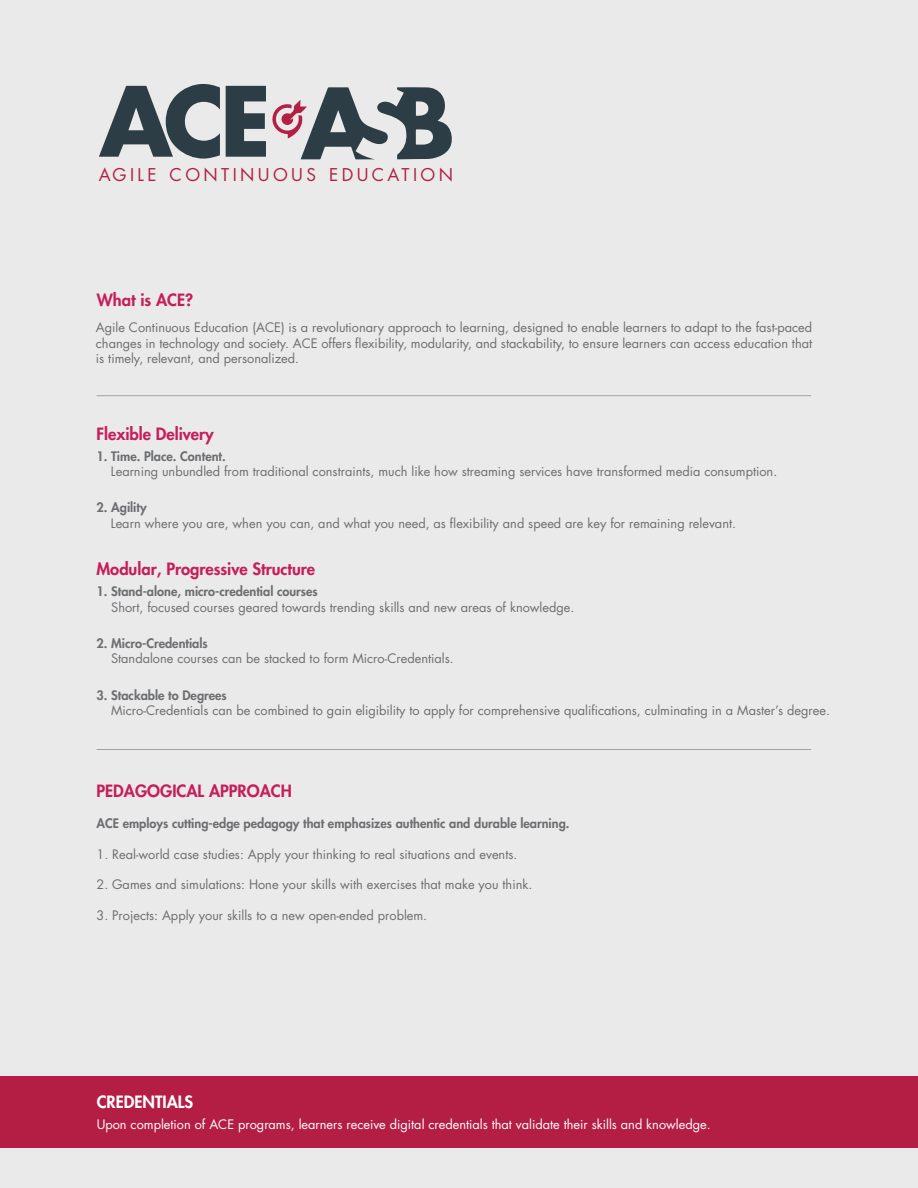
<style>
.page{position:relative;width:918px;height:1188px;background:#eaeaea}
.page>*{position:absolute;margin:0;border:0;box-sizing:border-box;transform-origin:0 0}
.t1{font:17.1px "Futura Std";letter-spacing:.2em;color:#b31f45}
.t2{font:800 16.5px "Futura Std";color:#c51e5a}
.t3{font:800 16.5px "Futura Std";color:#fff}
.t4{font:12.75px/15.3px "Futura Std";color:#6d6e71;text-align:justify}
.t5{font:800 12.75px "Futura Std";color:#6d6e71}
.t6{font:12.75px "Futura Std";color:#fff}
</style>
<div class="page">
<div style="left:0;top:1076px;width:918px;height:71px;background:#b41e45"></div>
<hr style="left:97px;top:395px;width:714px;height:1px;background:#9fa1a4">
<hr style="left:97px;top:749px;width:714px;height:1px;background:#9fa1a4">
<svg style="left:99px;top:84px;width:121px;height:75px"></svg>
<svg style="left:226px;top:86px;width:40px;height:71px"></svg>
<svg style="left:272px;top:87px;width:180px;height:72px"></svg>
<h1 class="t1" style="left:99px;top:164px;width:356px">AGILE CONTINUOUS EDUCATION</h1>
<p class="t2" style="left:97px;top:290px;width:98px">What is ACE?</p>
<p class="t4" style="left:96px;top:320px;width:718px">Agile Continuous Education (ACE) is a revolutionary approach to learning, designed to enable learners to adapt to the fast-paced changes in technology and society. ACE offers flexibility, modularity, and stackability, to ensure learners can access education that is timely, relevant, and personalized.</p>
<p class="t2" style="left:97px;top:423px;width:119px">Flexible Delivery</p>
<p class="t5" style="left:97px;top:448px;width:131px">1. Time. Place. Content.</p>
<p class="t4" style="left:111px;top:464px;width:668px">Learning unbundled from traditional constraints, much like how streaming services have transformed media consumption.</p>
<p class="t5" style="left:97px;top:500px;width:52px">2. Agility</p>
<p class="t4" style="left:111px;top:515px;width:627px">Learn where you are, when you can, and what you need, as flexibility and speed are key for remaining relevant.</p>
<p class="t2" style="left:97px;top:559px;width:220px">Modular, Progressive Structure</p>
<p class="t5" style="left:97px;top:584px;width:223px">1. Stand-alone, micro-credential courses</p>
<p class="t4" style="left:111px;top:600px;width:465px">Short, focused courses geared towards trending skills and new areas of knowledge.</p>
<p class="t5" style="left:97px;top:635px;width:113px">2. Micro-Credentials</p>
<p class="t4" style="left:111px;top:651px;width:344px">Standalone courses can be stacked to form Micro-Credentials.</p>
<p class="t5" style="left:97px;top:687px;width:132px">3. Stackable to Degrees</p>
<p class="t4" style="left:111px;top:703px;width:720px">Micro-Credentials can be combined to gain eligibility to apply for comprehensive qualifications, culminating in a Master’s degree.</p>
<p class="t2" style="left:97px;top:781px;width:197px">PEDAGOGICAL APPROACH</p>
<p class="t5" style="left:97px;top:815px;width:475px">ACE employs cutting-edge pedagogy that emphasizes authentic and durable learning.</p>
<p class="t4" style="left:97px;top:846px;width:422px">1. Real-world case studies: Apply your thinking to real situations and events.</p>
<p class="t4" style="left:97px;top:877px;width:437px">2. Games and simulations: Hone your skills with exercises that make you think.</p>
<p class="t4" style="left:97px;top:908px;width:332px">3. Projects: Apply your skills to a new open-ended problem.</p>
<p class="t3" style="left:97px;top:1091px;width:98px">CREDENTIALS</p>
<p class="t6" style="left:97px;top:1116px;width:615px">Upon completion of ACE programs, learners receive digital credentials that validate their skills and knowledge.</p>
</div>
